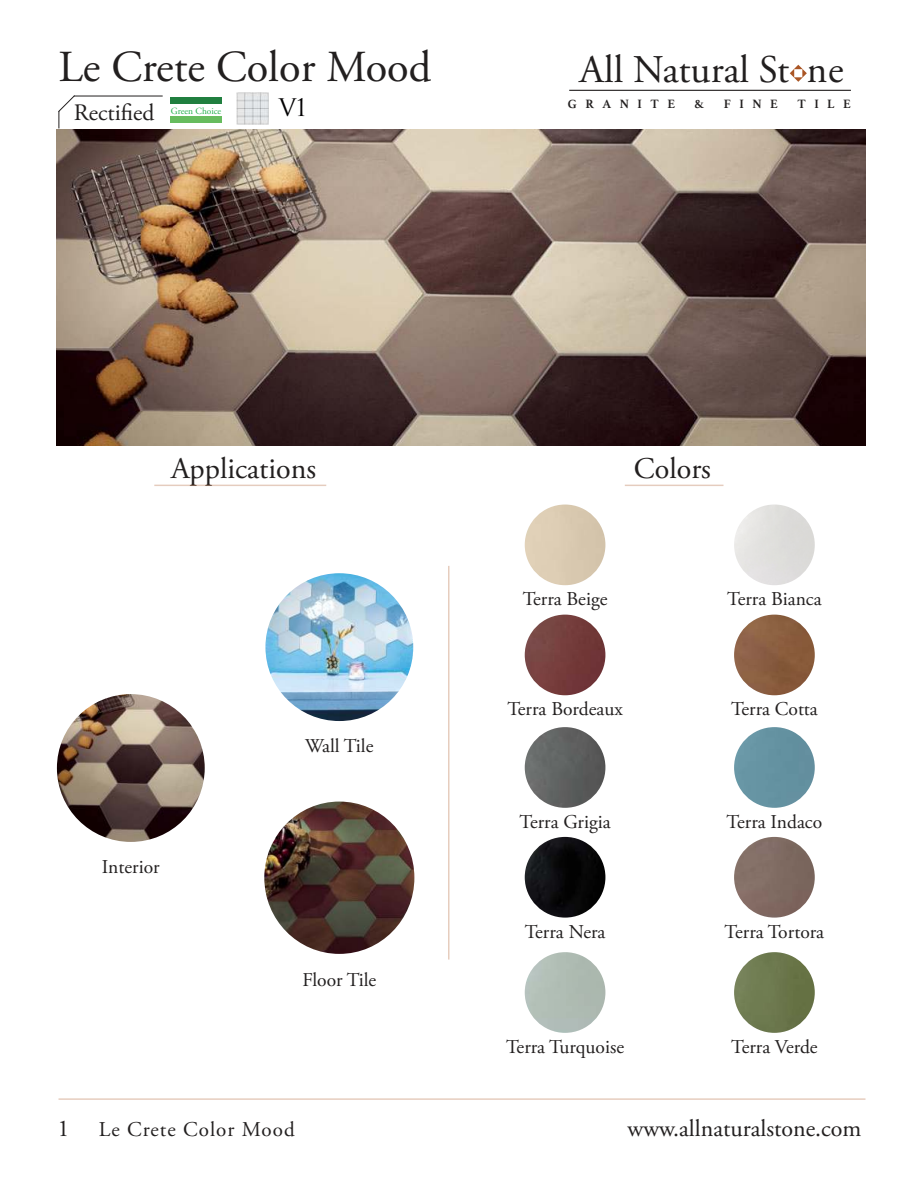
<style>
.page{position:relative;width:918px;height:1188px;background:#fff}
.page>*{position:absolute;margin:0;border:0;box-sizing:border-box;transform-origin:0 0}
.t1{font:44.25px "Adobe Garamond Pro";color:#221f1f}
.t2{font:39.15px "Adobe Garamond Pro";color:#221f1f}
.t3{font:30px "Adobe Garamond Pro";color:#221f1f}
.t4{font:24px "Adobe Garamond Pro";color:#221f1f}
.t5{font:23.55px "Adobe Garamond Pro";color:#221f1f}
.t6{font:23.55px "Trajan Pro 3";color:#020102}
.t7{font:21px "Adobe Garamond Pro";letter-spacing:.05em;color:#221f1f}
.t8{font:19.5px "Adobe Garamond Pro";color:#221f1f}
.t9{font:700 12.75px "Athelas";letter-spacing:.665em;color:#221f1f}
.t10{font:9.45px "Adobe Garamond Pro";color:#21af4a}
</style>
<div class="page">
<img style="left:265px;top:573px;width:148px;height:148px;border-radius:74px">
<img style="left:264px;top:802px;width:150px;height:152px">
<img style="left:57px;top:694px;width:148px;height:148px;border-radius:74px">
<img style="left:525px;top:615px;width:80px;height:80px;border-radius:40px">
<img style="left:525px;top:727px;width:80px;height:81px;border-radius:40px">
<img style="left:525px;top:837px;width:80px;height:81px;border-radius:40px">
<img style="left:525px;top:952px;width:80px;height:81px;border-radius:40px">
<img style="left:734px;top:505px;width:81px;height:80px;border-radius:40px">
<img style="left:734px;top:615px;width:81px;height:80px;border-radius:40px">
<div style="left:734px;top:727px;width:81px;height:81px;background:#6592a1;border-radius:40px"></div>
<img style="left:734px;top:837px;width:81px;height:81px;border-radius:40px">
<img style="left:734px;top:952px;width:81px;height:81px;border-radius:40px">
<hr style="left:154px;top:485px;width:172px;height:1px;background:#aa5625">
<hr style="left:58px;top:1098px;width:808px;height:2px;background:#aa5625">
<hr style="left:625px;top:485px;width:98px;height:1px;background:#aa5625">
<img style="left:57px;top:129px;width:808px;height:317px">
<hr style="left:569px;top:90px;width:282px;height:1px;background:#221f1f">
<svg style="left:790px;top:65px;width:17px;height:17px"></svg>
<svg style="left:58px;top:95px;width:18px;height:33px"></svg>
<hr style="left:74px;top:96px;width:89px;height:1px;background:#221f1f">
<div style="left:171px;top:116px;width:51px;height:7px;background:#67bc5e"></div>
<div style="left:171px;top:97px;width:51px;height:7px;background:#207f3f"></div>
<img style="left:236px;top:92px;width:33px;height:33px">
<hr style="left:448px;top:566px;width:2px;height:394px;background:#aa5625">
<h1 class="t1" style="left:58px;top:49px;width:374px">Le Crete Color Mood</h1>
<h2 class="t2" style="left:580px;top:54px;width:265px">All Natural St ne</h2>
<p class="t5" style="left:74px;top:103px;width:82px">Rectified</p>
<p class="t10" style="left:171px;top:107px;width:52px">Green Choice</p>
<p class="t6" style="left:279px;top:95px;width:28px">V1</p>
<p class="t9" style="left:568px;top:97px;width:109px">GRANITE</p>
<p class="t9" style="left:695px;top:97px;width:11px">&amp;</p>
<p class="t9" style="left:724px;top:97px;width:56px">FINE</p>
<p class="t9" style="left:798px;top:97px;width:55px">TILE</p>
<h3 class="t3" style="left:171px;top:456px;width:146px">Applications</h3>
<h3 class="t3" style="left:634px;top:456px;width:79px">Colors</h3>
<p class="t8" style="left:102px;top:859px;width:59px">Interior</p>
<p class="t8" style="left:305px;top:738px;width:70px">Wall Tile</p>
<p class="t8" style="left:302px;top:972px;width:76px">Floor Tile</p>
<p class="t4" style="left:57px;top:1118px;width:13px">1</p>
<p class="t7" style="left:99px;top:1121px;width:197px">Le Crete Color Mood</p>
<p class="t8" style="left:523px;top:591px;width:86px">Terra Beige</p>
<p class="t8" style="left:727px;top:591px;width:96px">Terra Bianca</p>
<p class="t8" style="left:507px;top:701px;width:117px">Terra Bordeaux</p>
<p class="t8" style="left:731px;top:701px;width:88px">Terra Cotta</p>
<p class="t8" style="left:520px;top:814px;width:93px">Terra Grigia</p>
<p class="t8" style="left:727px;top:814px;width:97px">Terra Indaco</p>
<p class="t8" style="left:525px;top:924px;width:82px">Terra Nera</p>
<p class="t8" style="left:725px;top:924px;width:101px">Terra Tortora</p>
<p class="t8" style="left:506px;top:1039px;width:119px">Terra Turquoise</p>
<p class="t8" style="left:731px;top:1039px;width:88px">Terra Verde</p>
<p class="t4" style="left:628px;top:1118px;width:235px">www.allnaturalstone.com</p>
</div>
